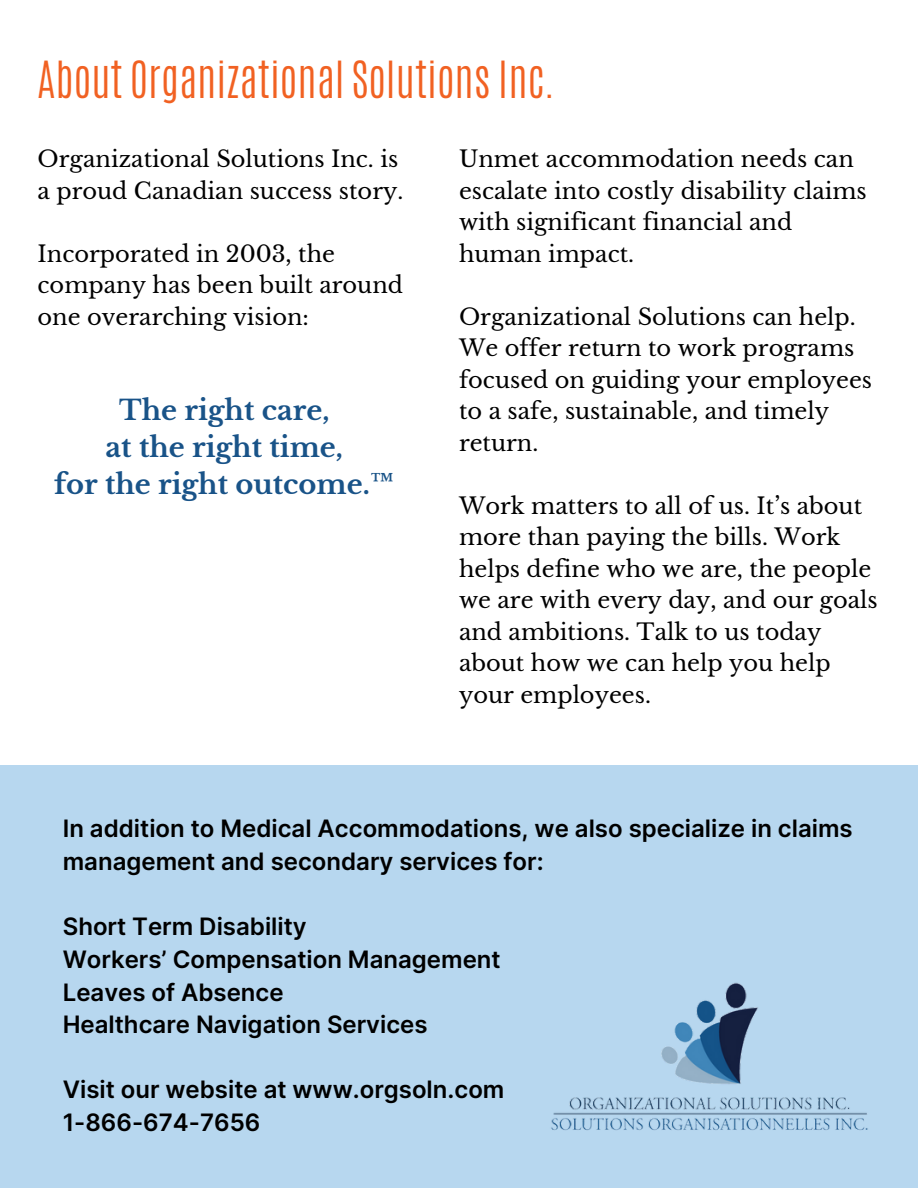
<style>
.page{position:relative;width:918px;height:1188px;background:#fff}
.page>*{position:absolute;margin:0;border:0;box-sizing:border-box;transform-origin:0 0}
.t1{font:300 42.75px "Antonio";color:#f16122}
.t2{font:700 27.3px/37.2px "Libre Baskerville";color:#195388;text-align:center}
.t3{font:600 24px/32.7px "Inter";color:#000}
.t4{font:22.5px/31.5px "Libre Baskerville";color:#000}
</style>
<div class="page">
<div style="left:0;top:766px;width:918px;height:422px;background:#b7d7ef"></div>
<img style="left:551px;top:982px;width:317px;height:148px">
<h1 class="t1" style="left:38px;top:49px;width:519px">About Organizational Solutions Inc.</h1>
<p class="t4" style="left:38px;top:144px;width:367px">Organizational Solutions Inc. is a proud Canadian success story.</p>
<p class="t4" style="left:38px;top:238px;width:367px">Incorporated in 2003, the company has been built around one overarching vision:</p>
<h2 class="t2" style="left:54px;top:392px;width:342px">The right care,<br>at the right time,<br>for the right outcome.™</h2>
<p class="t4" style="left:459px;top:144px;width:409px">Unmet accommodation needs can escalate into costly disability claims with significant financial and human impact.</p>
<p class="t4" style="left:459px;top:301px;width:415px">Organizational Solutions can help.<br>We offer return to work programs focused on guiding your employees to a safe, sustainable, and timely return.</p>
<p class="t4" style="left:459px;top:490px;width:420px">Work matters to all of us. It’s about more than paying the bills. Work helps define who we are, the people we are with every day, and our goals and ambitions. Talk to us today about how we can help you help your employees.</p>
<h3 class="t3" style="left:63px;top:812px;width:792px">In addition to Medical Accommodations, we also specialize in claims management and secondary services for:</h3>
<h3 class="t3" style="left:63px;top:910px;width:439px">Short Term Disability<br>Workers’ Compensation Management<br>Leaves of Absence<br>Healthcare Navigation Services</h3>
<h3 class="t3" style="left:63px;top:1073px;width:443px">Visit our website at www.orgsoln.com<br>1-866-674-7656</h3>
</div>
